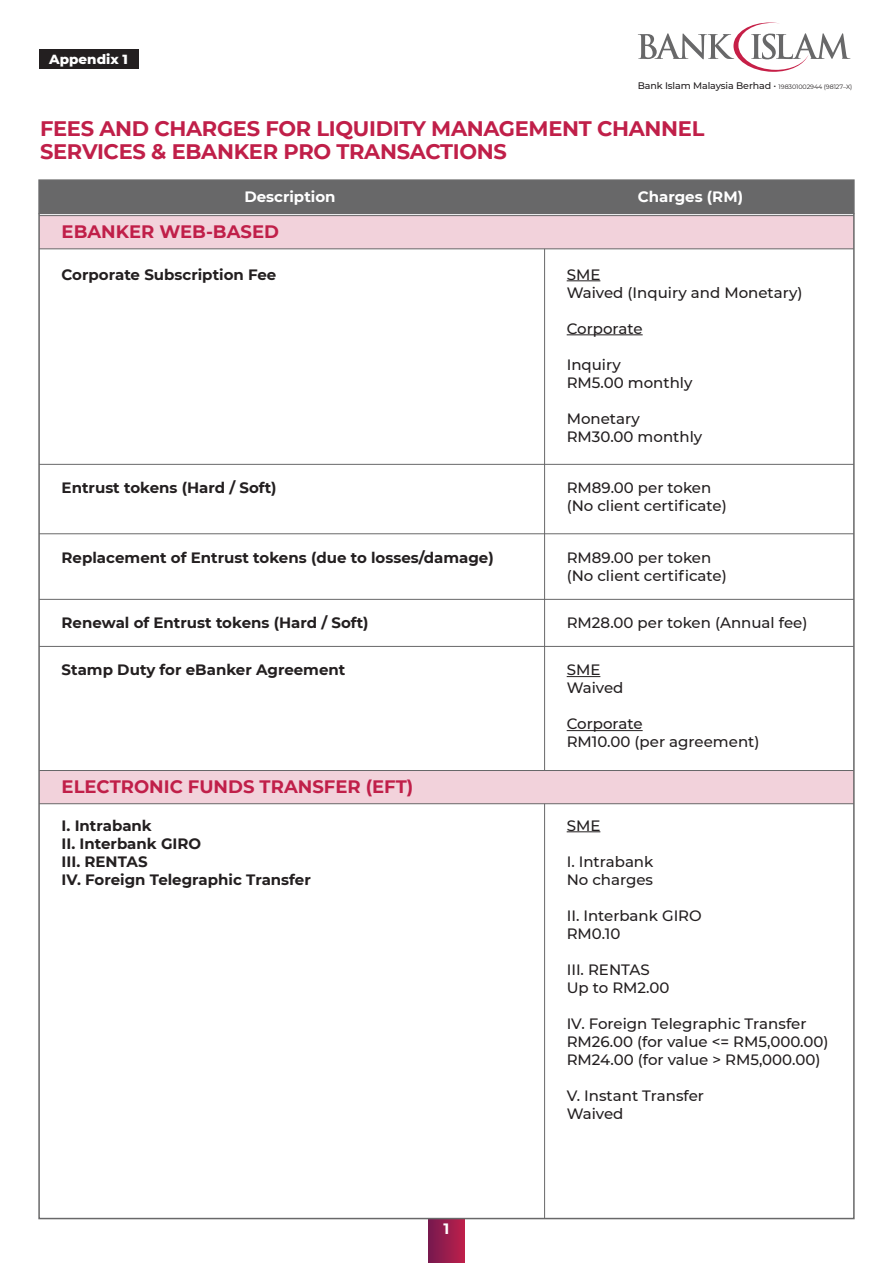
<style>
.page{position:relative;width:893px;height:1263px;background:#fff}
.page>*{position:absolute;margin:0;border:0;box-sizing:border-box;transform-origin:0 0}
.t1{font:700 21px/22.5px "Montserrat";letter-spacing:-.015em;color:#c01f49}
.t2{font:700 18px "Montserrat";color:#c01f49}
.t3{font:500 15px/18px "Montserrat";color:#231f20}
.t4{font:700 15px/18px "Montserrat";color:#231f20}
.t5{font:700 15px "Montserrat";color:#fff}
.t6{font:800 13.5px "Montserrat";color:#fff}
.t7{font:500 9.45px "Montserrat";letter-spacing:-.01em;color:#231f20}
.s1{font-weight:400}
.s2{font-weight:400;font-size:6.3px}
</style>
<div class="page">
<div style="left:39px;top:770px;width:815px;height:34px;background:#f2d2db"></div>
<div style="left:39px;top:216px;width:815px;height:33px;background:#f2d2db"></div>
<svg style="left:429px;top:1219px;width:35px;height:44px;background:#991c4c"></svg>
<svg style="left:638px;top:22px;width:212px;height:50px"></svg>
<hr style="left:544px;top:249px;width:1px;height:521px;background:#686869">
<hr style="left:544px;top:804px;width:1px;height:414px;background:#686869">
<hr style="left:39px;top:464px;width:815px;height:1px;background:#686869">
<hr style="left:39px;top:248px;width:815px;height:1px;background:#686869">
<hr style="left:567px;top:280px;width:33px;height:1px;background:#231f20">
<hr style="left:567px;top:334px;width:76px;height:1px;background:#231f20">
<hr style="left:39px;top:533px;width:815px;height:1px;background:#686869">
<hr style="left:39px;top:599px;width:815px;height:1px;background:#686869">
<hr style="left:39px;top:646px;width:815px;height:1px;background:#686869">
<hr style="left:39px;top:770px;width:815px;height:1px;background:#686869">
<hr style="left:39px;top:803px;width:815px;height:1px;background:#686869">
<hr style="left:567px;top:676px;width:33px;height:1px;background:#231f20">
<hr style="left:567px;top:730px;width:76px;height:1px;background:#231f20">
<hr style="left:567px;top:831px;width:33px;height:1px;background:#231f20">
<div style="left:39px;top:50px;width:99px;height:19px;background:#231f20"></div>
<div style="left:38px;top:179px;width:817px;height:35px;background:#686869;border:2px solid #686869"></div>
<p class="t6" style="left:49px;top:49px;width:80px">Appendix 1</p>
<p class="t7" style="left:638px;top:79px;width:216px">Bank Islam Malaysia Berhad <span class="s1">•</span> <span class="s2">198301002944 (98127–X)</span></p>
<h1 class="t1" style="left:40px;top:117px;width:666px">FEES AND CHARGES FOR LIQUIDITY MANAGEMENT CHANNEL<br>SERVICES &amp; EBANKER PRO TRANSACTIONS</h1>
<p class="t5" style="left:244px;top:186px;width:93px">Description</p>
<p class="t5" style="left:638px;top:186px;width:107px">Charges (RM)</p>
<p class="t2" style="left:62px;top:219px;width:219px">EBANKER WEB-BASED</p>
<p class="t4" style="left:62px;top:265px;width:216px">Corporate Subscription Fee</p>
<p class="t3" style="left:567px;top:265px;width:237px">SME<br>Waived (Inquiry and Monetary)</p>
<p class="t3" style="left:567px;top:319px;width:77px">Corporate</p>
<p class="t3" style="left:567px;top:355px;width:127px">Inquiry<br>RM5.00 monthly</p>
<p class="t3" style="left:567px;top:409px;width:137px">Monetary<br>RM30.00 monthly</p>
<p class="t4" style="left:62px;top:478px;width:217px">Entrust tokens (Hard / Soft)</p>
<p class="t3" style="left:567px;top:478px;width:162px">RM89.00 per token (No client certificate)</p>
<p class="t4" style="left:62px;top:548px;width:434px">Replacement of Entrust tokens (due to losses/damage)</p>
<p class="t3" style="left:567px;top:548px;width:162px">RM89.00 per token (No client certificate)</p>
<p class="t4" style="left:62px;top:613px;width:308px">Renewal of Entrust tokens (Hard / Soft)</p>
<p class="t3" style="left:567px;top:613px;width:242px">RM28.00 per token (Annual fee)</p>
<p class="t4" style="left:62px;top:660px;width:285px">Stamp Duty for eBanker Agreement</p>
<p class="t3" style="left:567px;top:660px;width:58px">SME<br>Waived</p>
<p class="t3" style="left:567px;top:714px;width:194px">Corporate<br>RM10.00 (per agreement)</p>
<p class="t2" style="left:62px;top:774px;width:353px">ELECTRONIC FUNDS TRANSFER (EFT)</p>
<p class="t4" style="left:62px;top:816px;width:251px">I. Intrabank<br>II. Interbank GIRO<br>III. RENTAS<br>IV. Foreign Telegraphic Transfer</p>
<p class="t3" style="left:567px;top:816px;width:35px">SME</p>
<p class="t3" style="left:567px;top:852px;width:88px">I. Intrabank<br>No charges</p>
<p class="t3" style="left:567px;top:906px;width:137px">II. Interbank GIRO<br>RM0.10</p>
<p class="t3" style="left:567px;top:960px;width:104px">III. RENTAS<br>Up to RM2.00</p>
<p class="t3" style="left:567px;top:1014px;width:263px">IV. Foreign Telegraphic Transfer<br>RM26.00 (for value &lt;= RM5,000.00)<br>RM24.00 (for value &gt; RM5,000.00)</p>
<p class="t3" style="left:567px;top:1086px;width:139px">V. Instant Transfer<br>Waived</p>
<p class="t5" style="left:444px;top:1218px;width:7px">1</p>
</div>
